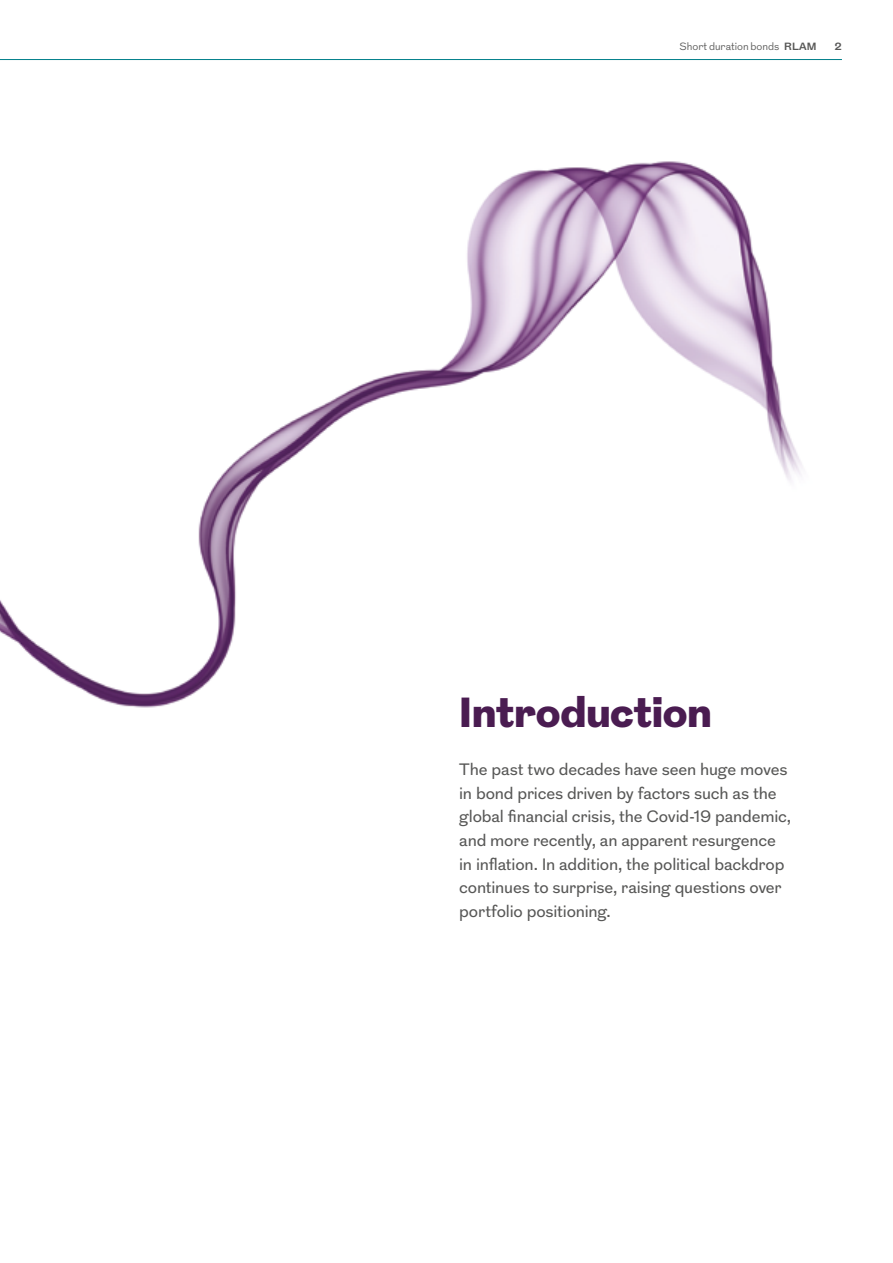
<style>
.page{position:relative;width:893px;height:1263px;background:#fff}
.page>*{position:absolute;margin:0;border:0;box-sizing:border-box;transform-origin:0 0}
.t1{font:900 42px "Grot";letter-spacing:.01em;color:#4a1c51}
.t2{font:16.5px/23.7px "Grot 10";letter-spacing:-.01em;color:#575756}
.t3{font:300 10.5px "Grot";color:#575756}
.t4{font:700 10.5px "Grot";color:#575756}
.s1{font-weight:700}
</style>
<div class="page">
<img style="left:0;top:161px;width:803px;height:547px">
<hr style="left:0;top:59px;width:842px;height:1px;background:#007e8a">
<p class="t3" style="left:679px;top:40px;width:138px">Short duration bonds <span class="s1">RLAM</span></p>
<p class="t4" style="left:834px;top:39px;width:9px">2</p>
<h1 class="t1" style="left:459px;top:682px;width:254px">Introduction</h1>
<p class="t2" style="left:459px;top:757px;width:333px">The past two decades have seen huge moves in bond prices driven by factors such as the global financial crisis, the Covid-19 pandemic, and more recently, an apparent resurgence in inflation. In addition, the political backdrop continues to surprise, raising questions over portfolio positioning.</p>
</div>
